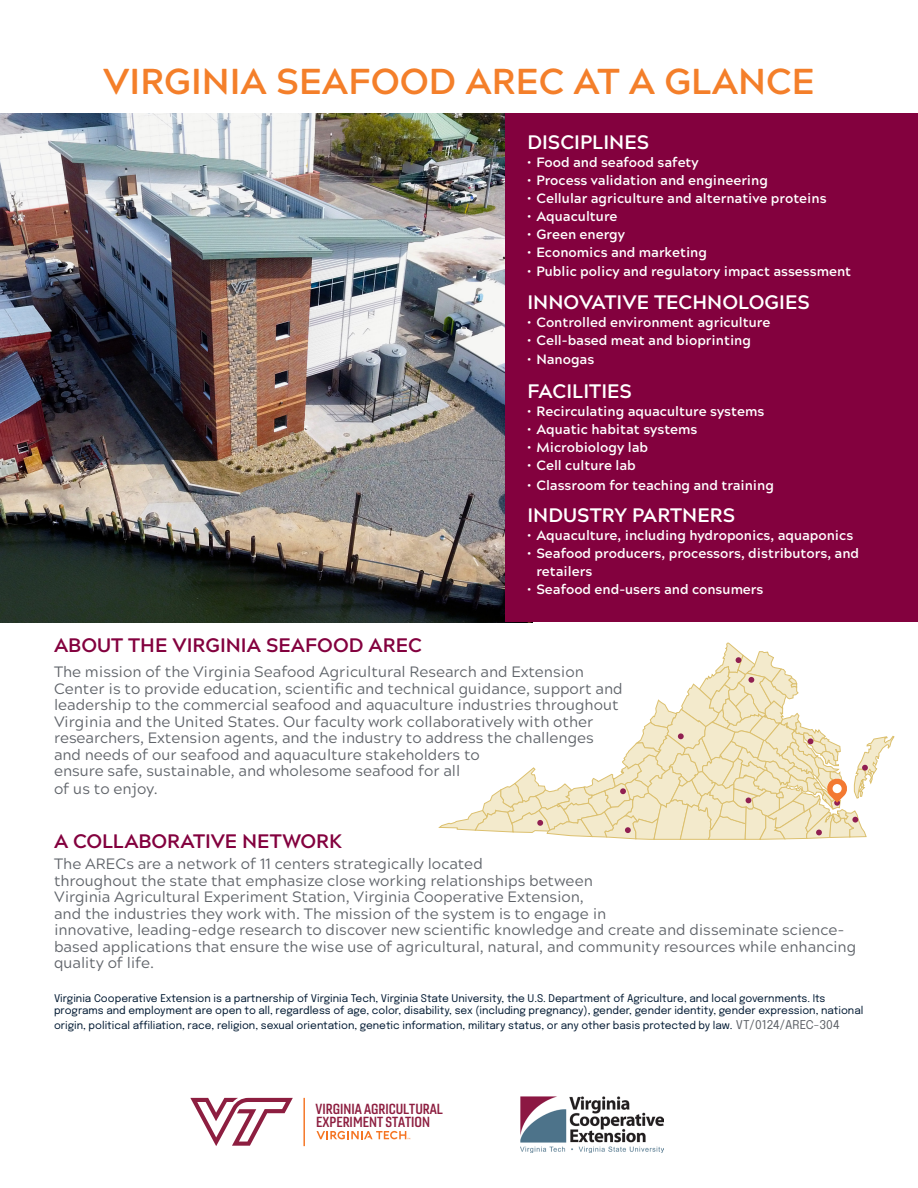
<style>
.page{position:relative;width:918px;height:1188px;background:#fff}
.page>*{position:absolute;margin:0;border:0;box-sizing:border-box;transform-origin:0 0}
.t1{font:700 36px "Acherus Grotesque";color:#f47f2a}
.t2{font:700 19.5px "Acherus Grotesque";color:#fff}
.t3{font:700 19.5px "Acherus Grotesque";color:#83013e}
.t4{font:15px/16.5px "Acherus Grotesque";color:#5f6369}
.t5{font:14.25px/13.2px "Gineso Con Dem";color:#8d1e40}
.t6{font:700 13.5px/18px "Acherus Grotesque";color:#fff}
.t7{font:10.5px/12.6px "Epilogue";color:#001932}
.s1{font-size:12px;color:#5f6369}
</style>
<div class="page">
<img style="left:0;top:113px;width:533px;height:509px">
<svg style="left:438px;top:643px;width:456px;height:197px"></svg>
<div style="left:833px;top:784px;width:9px;height:9px;background:#fff;border-radius:50%"></div>
<svg style="left:190px;top:1098px;width:103px;height:48px"></svg>
<hr style="left:303px;top:1098px;width:2px;height:48px;background:#f57523">
<svg style="left:317px;top:1131px;width:93px;height:8px"></svg>
<img style="left:520px;top:1096px;width:143px;height:56px">
<div style="left:506px;top:114px;width:412px;height:508px;background:#83013e"></div>
<p class="t1" style="left:103px;top:50px;width:713px">VIRGINIA SEAFOOD AREC AT A GLANCE</p>
<p class="t2" style="left:527px;top:125px;width:123px">DISCIPLINES</p>
<p class="t6" style="left:527px;top:152px;width:173px">• Food and seafood safety</p>
<p class="t6" style="left:527px;top:170px;width:242px">• Process validation and engineering</p>
<p class="t6" style="left:527px;top:188px;width:301px">• Cellular agriculture and alternative proteins</p>
<p class="t6" style="left:527px;top:206px;width:92px">• Aquaculture</p>
<p class="t6" style="left:527px;top:224px;width:99px">• Green energy</p>
<p class="t6" style="left:527px;top:242px;width:181px">• Economics and marketing</p>
<p class="t6" style="left:527px;top:262px;width:325px">• Public policy and regulatory impact assessment</p>
<p class="t2" style="left:527px;top:285px;width:284px">INNOVATIVE TECHNOLOGIES</p>
<p class="t6" style="left:527px;top:312px;width:245px">• Controlled environment agriculture</p>
<p class="t6" style="left:527px;top:330px;width:225px">• Cell-based meat and bioprinting</p>
<p class="t6" style="left:527px;top:350px;width:68px">• Nanogas</p>
<p class="t2" style="left:527px;top:375px;width:106px">FACILITIES</p>
<p class="t6" style="left:527px;top:402px;width:238px">• Recirculating aquaculture systems</p>
<p class="t6" style="left:527px;top:420px;width:172px">• Aquatic habitat systems</p>
<p class="t6" style="left:527px;top:438px;width:122px">• Microbiology lab</p>
<p class="t6" style="left:527px;top:456px;width:110px">• Cell culture lab</p>
<p class="t6" style="left:527px;top:475px;width:248px">• Classroom for teaching and training</p>
<p class="t2" style="left:527px;top:499px;width:209px">INDUSTRY PARTNERS</p>
<p class="t6" style="left:527px;top:526px;width:327px">• Aquaculture, including hydroponics, aquaponics</p>
<p class="t6" style="left:536px;top:544px;width:324px;text-indent:-9px">• Seafood producers, processors, distributors, and retailers</p>
<p class="t6" style="left:527px;top:580px;width:238px">• Seafood end-users and consumers</p>
<p class="t3" style="left:54px;top:628px;width:370px">ABOUT THE VIRGINIA SEAFOOD AREC</p>
<p class="t4" style="left:54px;top:663px;width:570px">The mission of the Virginia Seafood Agricultural Research and Extension Center is to provide education, scientific and technical guidance, support and leadership to the commercial seafood and aquaculture industries throughout Virginia and the United States. Our faculty work collaboratively with other researchers, Extension agents, and the industry to address the challenges and needs of our seafood and aquaculture stakeholders to<br>ensure safe, sustainable, and wholesome seafood for all</p>
<p class="t4" style="left:54px;top:780px;width:105px">of us to enjoy.</p>
<p class="t3" style="left:54px;top:825px;width:290px">A COLLABORATIVE NETWORK</p>
<p class="t4" style="left:54px;top:855px;width:804px">The ARECs are a network of 11 centers strategically located<br>throughout the state that emphasize close working relationships between<br>Virginia Agricultural Experiment Station, Virginia Cooperative Extension,<br>and the industries they work with. The mission of the system is to engage in<br>innovative, leading-edge research to discover new scientific knowledge and create and disseminate science&shy;based applications that ensure the wise use of agricultural, natural, and community resources while enhancing quality of life.</p>
<p class="t7" style="left:54px;top:991px;width:811px">Virginia Cooperative Extension is a partnership of Virginia Tech, Virginia State University, the U.S. Department of Agriculture, and local governments. Its programs and employment are open to all, regardless of age, color, disability, sex (including pregnancy), gender, gender identity, gender expression, national</p>
<p class="t7" style="left:54px;top:1019px;width:787px">origin, political affiliation, race, religion, sexual orientation, genetic information, military status, or any other basis protected by law. <span class="s1">VT/0124/AREC-304</span></p>
<p class="t5" style="left:316px;top:1102px;width:129px">VIRGINIA AGRICULTURAL<br>EXPERIMENT STATION</p>
</div>
